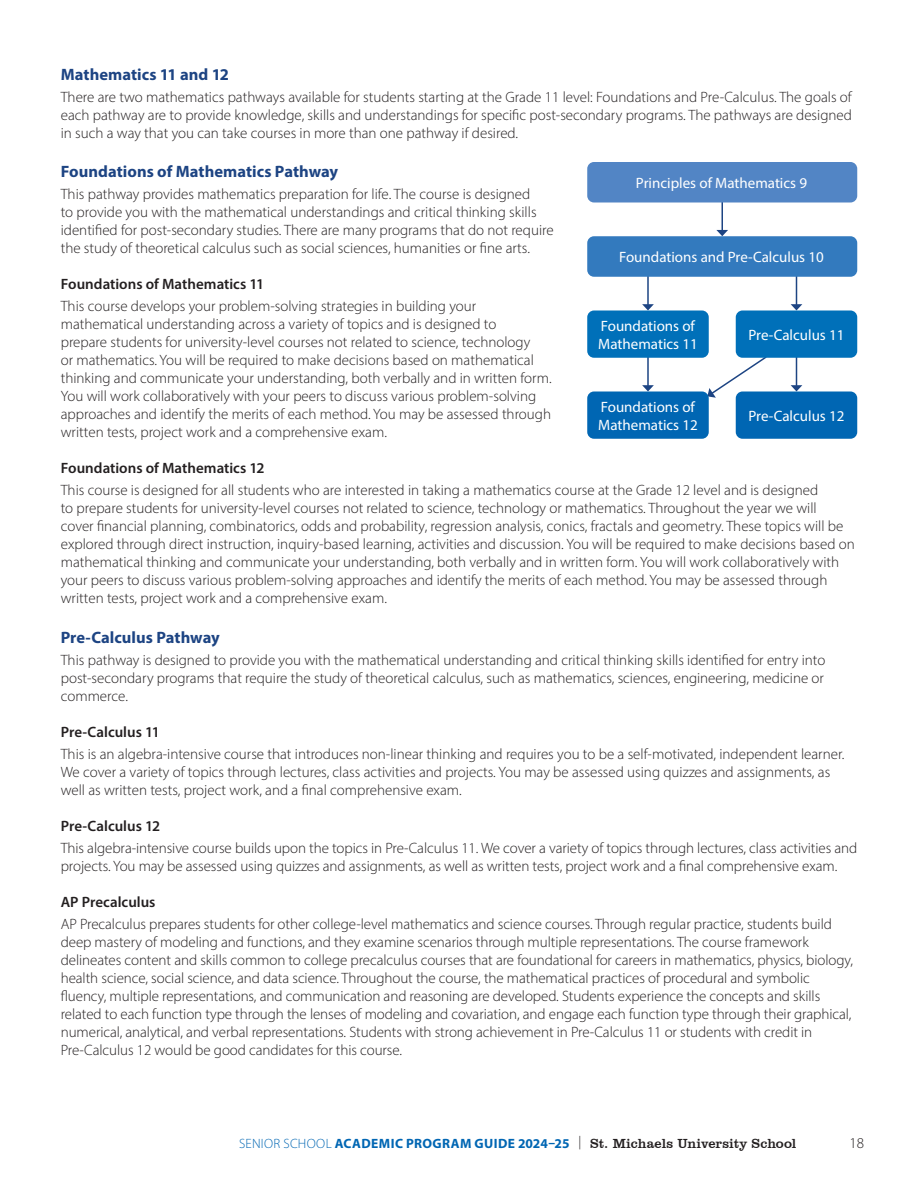
<style>
.page{position:relative;width:918px;height:1188px;background:#fff}
.page>*{position:absolute;margin:0;border:0;box-sizing:border-box;transform-origin:0 0}
.t1{font:700 16.5px "Myriad Pro";color:#1d4483}
.t2{font:300 15px/18px "Myriad Pro";color:#231f20}
.t3{font:15px/18px "Myriad Pro";color:#fff}
.t4{font:600 15px "Myriad Pro";color:#231f20}
.t5{font:700 13.5px "Myriad Pro";letter-spacing:.03em;color:#0066b3}
.s1{font-weight:300}
.s2{font-weight:300;color:#231f20}
.s3{font-family:"Clarendon BT";font-weight:400;color:#231f20}
</style>
<div class="page">
<hr style="left:722px;top:201px;width:1px;height:30px;background:#1d4483">
<svg style="left:716px;top:230px;width:12px;height:6px"></svg>
<hr style="left:647px;top:275px;width:2px;height:30px;background:#1d4483">
<svg style="left:642px;top:304px;width:12px;height:6px"></svg>
<hr style="left:647px;top:356px;width:2px;height:30px;background:#1d4483">
<svg style="left:642px;top:385px;width:12px;height:7px"></svg>
<hr style="left:796px;top:275px;width:1px;height:30px;background:#1d4483">
<svg style="left:791px;top:304px;width:11px;height:6px"></svg>
<hr style="left:796px;top:356px;width:1px;height:30px;background:#1d4483">
<svg style="left:791px;top:385px;width:11px;height:7px"></svg>
<svg style="left:707px;top:355px;width:61px;height:43px"></svg>
<div style="left:587px;top:162px;width:270px;height:40px;background:#5285c5;border-radius:7px"></div>
<div style="left:587px;top:236px;width:270px;height:41px;background:#337abe;border-radius:7px"></div>
<div style="left:587px;top:310px;width:122px;height:48px;background:#0070b9;border-radius:7px"></div>
<div style="left:587px;top:392px;width:122px;height:47px;background:#0066b3;border-radius:7px"></div>
<div style="left:736px;top:310px;width:121px;height:48px;background:#0070b9;border-radius:7px"></div>
<div style="left:736px;top:392px;width:121px;height:47px;background:#0066b3;border-radius:7px"></div>
<p class="t1" style="left:61px;top:64px;width:170px">Mathematics 11 and 12</p>
<p class="t2" style="left:61px;top:88px;width:793px;text-align:justify">There are two mathematics pathways available for students starting at the Grade 11 level: Foundations and Pre-Calculus. The goals of each pathway are to provide knowledge, skills and understandings for specific post-secondary programs. The pathways are designed in such a way that you can take courses in more than one pathway if desired.</p>
<p class="t1" style="left:61px;top:161px;width:279px">Foundations of Mathematics Pathway</p>
<p class="t2" style="left:61px;top:185px;width:494px">This pathway provides mathematics preparation for life. The course is designed<br>to provide you with the mathematical understandings and critical thinking skills identified for post-secondary studies. There are many programs that do not require the study of theoretical calculus such as social sciences, humanities or fine arts.</p>
<p class="t4" style="left:61px;top:274px;width:205px">Foundations of Mathematics 11</p>
<p class="t2" style="left:61px;top:297px;width:492px">This course develops your problem-solving strategies in building your mathematical understanding across a variety of topics and is designed to<br>prepare students for university-level courses not related to science, technology<br>or mathematics. You will be required to make decisions based on mathematical thinking and communicate your understanding, both verbally and in written form.<br>You will work collaboratively with your peers to discuss various problem-solving approaches and identify the merits of each method. You may be assessed through written tests, project work and a comprehensive exam.</p>
<p class="t4" style="left:61px;top:459px;width:205px">Foundations of Mathematics 12</p>
<p class="t2" style="left:61px;top:481px;width:796px">This course is designed for all students who are interested in taking a mathematics course at the Grade 12 level and is designed<br>to prepare students for university-level courses not related to science, technology or mathematics. Throughout the year we will<br>cover financial planning, combinatorics, odds and probability, regression analysis, conics, fractals and geometry. These topics will be explored through direct instruction, inquiry-based learning, activities and discussion. You will be required to make decisions based on mathematical thinking and communicate your understanding, both verbally and in written form. You will work collaboratively with your peers to discuss various problem-solving approaches and identify the merits of each method. You may be assessed through written tests, project work and a comprehensive exam.</p>
<p class="t1" style="left:61px;top:627px;width:160px">Pre-Calculus Pathway</p>
<p class="t2" style="left:61px;top:651px;width:766px;text-align:justify">This pathway is designed to provide you with the mathematical understanding and critical thinking skills identified for entry into post-secondary programs that require the study of theoretical calculus, such as mathematics, sciences, engineering, medicine or commerce.</p>
<p class="t4" style="left:61px;top:722px;width:101px">Pre-Calculus 11</p>
<p class="t2" style="left:61px;top:745px;width:784px">This is an algebra-intensive course that introduces non-linear thinking and requires you to be a self-motivated, independent learner.<br>We cover a variety of topics through lectures, class activities and projects. You may be assessed using quizzes and assignments, as well as written tests, project work, and a final comprehensive exam.</p>
<p class="t4" style="left:61px;top:816px;width:101px">Pre-Calculus 12</p>
<p class="t2" style="left:61px;top:839px;width:798px">This algebra-intensive course builds upon the topics in Pre-Calculus 11. We cover a variety of topics through lectures, class activities and projects. You may be assessed using quizzes and assignments, as well as written tests, project work and a final comprehensive exam.</p>
<p class="t4" style="left:61px;top:893px;width:96px">AP Precalculus</p>
<p class="t2" style="left:61px;top:915px;width:794px">AP Precalculus prepares students for other college-level mathematics and science courses. Through regular practice, students build deep mastery of modeling and functions, and they examine scenarios through multiple representations. The course framework delineates content and skills common to college precalculus courses that are foundational for careers in mathematics, physics, biology, health science, social science, and data science. Throughout the course, the mathematical practices of procedural and symbolic fluency, multiple representations, and communication and reasoning are developed. Students experience the concepts and skills related to each function type through the lenses of modeling and covariation, and engage each function type through their graphical, numerical, analytical, and verbal representations. Students with strong achievement in Pre-Calculus 11 or students with credit in Pre-Calculus 12 would be good candidates for this course.</p>
<p class="t3" style="left:636px;top:174px;width:173px">Principles of Mathematics 9</p>
<p class="t3" style="left:619px;top:248px;width:206px">Foundations and Pre-Calculus 10</p>
<p class="t3" style="left:598px;top:316px;width:101px">Foundations of<br>Mathematics 11</p>
<p class="t3" style="left:749px;top:325px;width:97px">Pre-Calculus 11</p>
<p class="t3" style="left:598px;top:397px;width:101px">Foundations of<br>Mathematics 12</p>
<p class="t3" style="left:749px;top:406px;width:97px">Pre-Calculus 12</p>
<p class="t5" style="left:239px;top:1134px;width:559px"><span class="s1">SENIOR SCHOOL</span> ACADEMIC PROGRAM GUIDE 2024–25 <span class="s2">|</span> <span class="s3">St. Michaels University School</span></p>
<p class="t2" style="left:849px;top:1133px;width:16px">18</p>
</div>
